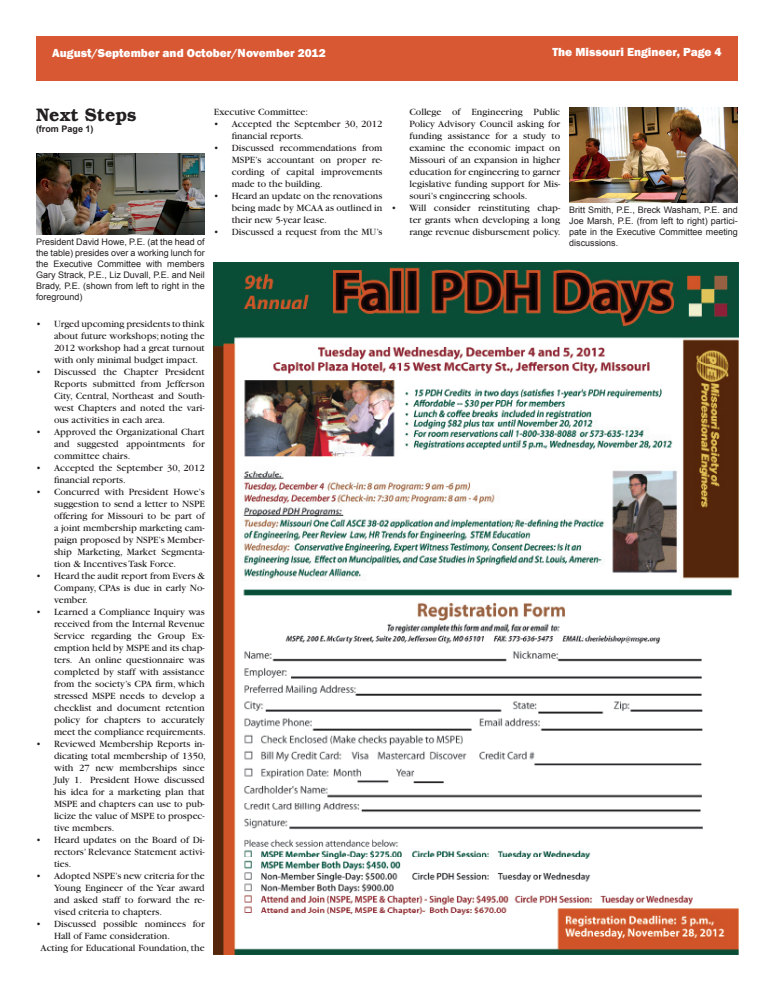
<style>
.page{position:relative;width:774px;height:990px;background:#fff}
.page>*{position:absolute;margin:0;border:0;box-sizing:border-box;transform-origin:0 0}
.t1{font:600 18px "Bookman";color:#231f20}
.t2{font:800 12px "Franklin Gothic";color:#fff}
.t3{font:10px/12px "Garamond";color:#231f20;text-align:justify}
.t4{font:9px/11px "Arial";color:#231f20;text-align:justify}
.t5{font:700 9px "Arial";color:#231f20}
</style>
<div class="page">
<div style="left:36px;top:36px;width:702px;height:45px;background:#d95834"></div>
<img style="left:36px;top:154px;width:169px;height:80px">
<img style="left:569px;top:107px;width:169px;height:95px">
<img style="left:214px;top:262px;width:524px;height:692px">
<p class="t2" style="left:52px;top:45px;width:275px">August/September and October/November 2012</p>
<p class="t2" style="left:553px;top:44px;width:171px">The Missouri Engineer, Page 4</p>
<h1 class="t1" style="left:36px;top:104px;width:102px">Next Steps</h1>
<p class="t5" style="left:36px;top:123px;width:59px">(from Page 1)</p>
<p class="t3" style="left:410px;top:106px;width:152px">College of Engineering Public Policy Advisory Council asking for funding assistance for a study to examine the economic impact on Missouri of an expansion in higher education for engineering to garner legislative funding support for Mis&shy;souri’s engineering schools.</p>
<p class="t3" style="left:410px;top:202px;width:153px;text-indent:-18px">• Will consider reinstituting chap&shy;ter grants when developing a long range revenue disbursement policy.</p>
<p class="t3" style="left:214px;top:106px;width:96px">Executive Committee:</p>
<p class="t3" style="left:232px;top:118px;width:152px;text-indent:-18px">• Accepted the September 30, 2012 financial reports.</p>
<p class="t3" style="left:232px;top:142px;width:152px;text-indent:-18px">• Discussed recommendations from MSPE’s accountant on proper re&shy;cording of capital improvements made to the building.</p>
<p class="t3" style="left:232px;top:190px;width:152px;text-indent:-18px">• Heard an update on the renovations being made by MCAA as outlined in their new 5-year lease.</p>
<p class="t3" style="left:214px;top:226px;width:170px">• Discussed a request from the MU’s</p>
<p class="t4" style="left:569px;top:204px;width:170px">Britt Smith, P.E., Breck Washam, P.E. and Joe Marsh, P.E. (from left to right) partici&shy;pate in the Executive Committee meeting</p>
<p class="t4" style="left:36px;top:236px;width:170px">President David Howe, P.E. (at the head of</p>
<p class="t4" style="left:569px;top:237px;width:51px">discussions.</p>
<p class="t4" style="left:36px;top:247px;width:170px">the table) presides over a working lunch for the Executive Committee with members Gary Strack, P.E., Liz Duvall, P.E. and Neil Brady, P.E. (shown from left to right in the foreground)</p>
<p class="t3" style="left:54px;top:318px;width:152px;text-indent:-18px">• Urged upcoming presidents to think about future workshops; noting the 2012 workshop had a great turnout with only minimal budget impact.</p>
<p class="t3" style="left:54px;top:366px;width:152px;text-indent:-18px">• Discussed the Chapter President Reports submitted from Jefferson City, Central, Northeast and South&shy;west Chapters and noted the vari&shy;ous activities in each area.</p>
<p class="t3" style="left:54px;top:426px;width:152px;text-indent:-18px">• Approved the Organizational Chart and suggested appointments for committee chairs.</p>
<p class="t3" style="left:54px;top:462px;width:152px;text-indent:-18px">• Accepted the September 30, 2012 financial reports.</p>
<p class="t3" style="left:54px;top:486px;width:152px;text-indent:-18px">• Concurred with President Howe’s suggestion to send a letter to NSPE offering for Missouri to be part of a joint membership marketing cam&shy;paign proposed by NSPE’s Member&shy;ship Marketing, Market Segmenta&shy;tion &amp; Incentives Task Force.</p>
<p class="t3" style="left:54px;top:570px;width:152px;text-indent:-18px">• Heard the audit report from Evers &amp; Company, CPAs is due in early No&shy;vember.</p>
<p class="t3" style="left:54px;top:606px;width:153px;text-indent:-18px">• Learned a Compliance Inquiry was received from the Internal Revenue Service regarding the Group Ex&shy;emption held by MSPE and its chap&shy;ters. An online questionnaire was completed by staff with assistance from the society’s CPA firm, which stressed MSPE needs to develop a checklist and document retention policy for chapters to accurately meet the compliance requirements.</p>
<p class="t3" style="left:54px;top:738px;width:153px;text-align:left;text-indent:-18px">• Reviewed Membership Reports in&shy;dicating total membership of 1350, with 27 new memberships since<br>July 1. President Howe discussed his idea for a marketing plan that<br>MSPE and chapters can use to pub&shy;licize the value of MSPE to prospec&shy;tive members.</p>
<p class="t3" style="left:54px;top:834px;width:152px;text-indent:-18px">• Heard updates on the Board of Di&shy;rectors’ Relevance Statement activi&shy;ties.</p>
<p class="t3" style="left:54px;top:870px;width:152px;text-indent:-18px">• Adopted NSPE’s new criteria for the Young Engineer of the Year award and asked staff to forward the re&shy;vised criteria to chapters.</p>
<p class="t3" style="left:36px;top:918px;width:170px">• Discussed possible nominees for</p>
<p class="t3" style="left:54px;top:930px;width:118px">Hall of Fame consideration.</p>
<p class="t3" style="left:40px;top:942px;width:166px">Acting for Educational Foundation, the</p>
</div>
